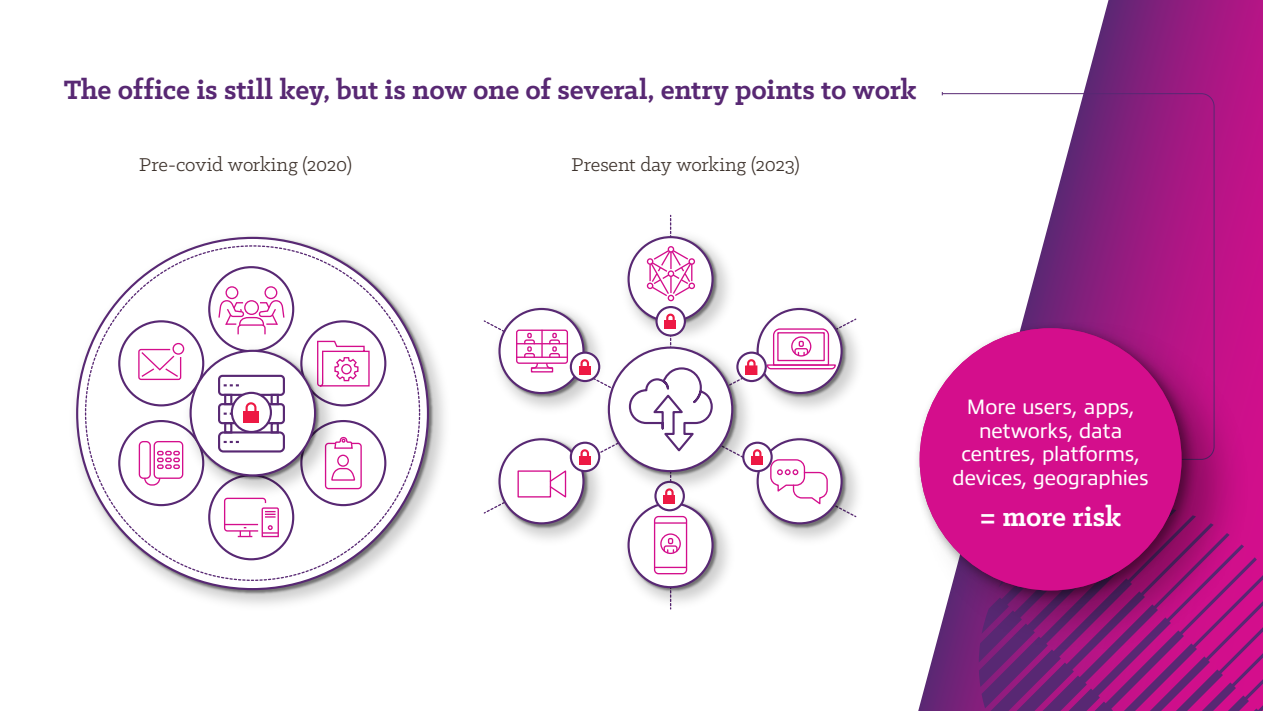
<style>
.page{position:relative;width:1263px;height:711px;background:#fff}
.page>*{position:absolute;margin:0;border:0;box-sizing:border-box;transform-origin:0 0}
.t1{font:700 30px "Klinic Slab";letter-spacing:-.005em;color:#582873}
.t2{font:700 30px "Klinic Slab";letter-spacing:-.005em;color:#fff}
.t3{font:21px/23.4px "Allumi Pro";letter-spacing:-.015em;color:#fff;text-align:center}
.t4{font:21px "Klinic Slab";letter-spacing:-.005em;color:#3e332d}
</style>
<div class="page">
<svg style="left:918px;top:0;width:345px;height:710px"></svg>
<svg style="left:979px;top:505px;width:284px;height:205px;background:#921b7e"></svg>
<svg style="left:941px;top:93px;width:274px;height:224px"></svg>
<img style="left:75px;top:235px;width:359px;height:360px">
<div style="left:77px;top:238px;width:351px;height:350px;background:#fff;border-radius:50%"></div>
<img style="left:626px;top:247px;width:93px;height:71px">
<div style="left:208px;top:266px;width:86px;height:86px;border:2px solid #582873;border-radius:50%"></div>
<div style="left:208px;top:474px;width:86px;height:86px;border:2px solid #582873;border-radius:50%"></div>
<div style="left:118px;top:419px;width:86px;height:87px;border:2px solid #582873;border-radius:50%"></div>
<div style="left:118px;top:320px;width:86px;height:86px;border:2px solid #582873;border-radius:50%"></div>
<div style="left:300px;top:419px;width:86px;height:87px;border:2px solid #582873;border-radius:50%"></div>
<div style="left:300px;top:320px;width:86px;height:86px;border:2px solid #582873;border-radius:50%"></div>
<img style="left:670px;top:523px;width:59px;height:87px">
<img style="left:627px;top:517px;width:92px;height:76px">
<img style="left:777px;top:459px;width:81px;height:81px">
<img style="left:758px;top:437px;width:90px;height:92px">
<div style="left:758px;top:439px;width:84px;height:84px;background:#fff;border-radius:50%"></div>
<div style="left:756px;top:438px;width:87px;height:86px;border:2px solid #582873;border-radius:50%"></div>
<img style="left:778px;top:318px;width:80px;height:91px">
<img style="left:759px;top:307px;width:89px;height:92px">
<div style="left:758px;top:309px;width:84px;height:84px;background:#fff;border-radius:50%"></div>
<div style="left:756px;top:308px;width:87px;height:86px;border:2px solid #582873;border-radius:50%"></div>
<img style="left:487px;top:444px;width:112px;height:96px">
<img style="left:497px;top:437px;width:93px;height:92px">
<div style="left:499px;top:439px;width:84px;height:84px;background:#fff;border-radius:50%"></div>
<div style="left:498px;top:438px;width:86px;height:86px;border:2px solid #582873;border-radius:50%"></div>
<img style="left:487px;top:322px;width:109px;height:87px">
<img style="left:497px;top:307px;width:93px;height:92px">
<div style="left:499px;top:309px;width:84px;height:84px;background:#fff;border-radius:50%"></div>
<div style="left:498px;top:308px;width:86px;height:86px;border:2px solid #582873;border-radius:50%"></div>
<div style="left:517px;top:470px;width:34px;height:27px;border:1px solid #d40e8c"></div>
<svg style="left:549px;top:470px;width:18px;height:28px"></svg>
<div style="left:516px;top:329px;width:52px;height:34px;border:1px solid #d40e8c;border-radius:2px"></div>
<hr style="left:517px;top:356px;width:50px;height:1px;background:#d40e8c">
<div style="left:531px;top:367px;width:22px;height:5px;border:1px solid #d40e8c"></div>
<hr style="left:517px;top:343px;width:50px;height:1px;background:#d40e8c">
<hr style="left:541px;top:330px;width:2px;height:27px;background:#d40e8c">
<svg style="left:523px;top:332px;width:16px;height:37px"></svg>
<svg style="left:545px;top:332px;width:16px;height:37px"></svg>
<svg style="left:777px;top:469px;width:51px;height:36px"></svg>
<div style="left:770px;top:459px;width:35px;height:26px;border:1px solid #d40e8c;border-radius:8px"></div>
<svg style="left:766px;top:327px;width:70px;height:43px"></svg>
<svg style="left:138px;top:348px;width:40px;height:32px"></svg>
<div style="left:172px;top:342px;width:12px;height:12px;border:1px solid #d40e8c;border-radius:50%"></div>
<div style="left:225px;top:286px;width:13px;height:13px;border:1px solid #d40e8c;border-radius:50%"></div>
<div style="left:264px;top:286px;width:13px;height:13px;border:1px solid #d40e8c;border-radius:50%"></div>
<svg style="left:218px;top:299px;width:67px;height:36px"></svg>
<svg style="left:343px;top:345px;width:27px;height:42px"></svg>
<div style="left:341px;top:363px;width:11px;height:11px;border:1px solid #d40e8c;border-radius:5px"></div>
<div style="left:337px;top:454px;width:12px;height:12px;border:1px solid #d40e8c;border-radius:50%"></div>
<svg style="left:343px;top:467px;width:13px;height:23px"></svg>
<div style="left:325px;top:442px;width:37px;height:47px;border:1px solid #d40e8c;border-radius:3px"></div>
<svg style="left:343px;top:436px;width:11px;height:13px"></svg>
<div style="left:139px;top:440px;width:12px;height:38px;border:1px solid #d40e8c;border-radius:4px"></div>
<div style="left:154px;top:440px;width:29px;height:38px;border:1px solid #d40e8c;border-radius:4px"></div>
<svg style="left:143px;top:476px;width:18px;height:10px"></svg>
<svg style="left:157px;top:450px;width:21px;height:18px"></svg>
<svg style="left:224px;top:503px;width:55px;height:34px"></svg>
<svg style="left:571px;top:442px;width:28px;height:29px"></svg>
<div style="left:570px;top:441px;width:30px;height:31px;border:2px solid #582873;border-radius:50%"></div>
<svg style="left:579px;top:448px;width:11px;height:7px"></svg>
<div style="left:579px;top:455px;width:11px;height:9px;background:#ed1944"></div>
<svg style="left:571px;top:352px;width:28px;height:29px"></svg>
<div style="left:570px;top:351px;width:30px;height:31px;border:2px solid #582873;border-radius:50%"></div>
<svg style="left:579px;top:358px;width:11px;height:7px"></svg>
<div style="left:579px;top:365px;width:11px;height:9px;background:#ed1944"></div>
<svg style="left:737px;top:352px;width:29px;height:29px"></svg>
<div style="left:736px;top:351px;width:31px;height:31px;border:2px solid #582873;border-radius:50%"></div>
<svg style="left:743px;top:442px;width:29px;height:29px"></svg>
<div style="left:742px;top:441px;width:31px;height:31px;border:2px solid #582873;border-radius:50%"></div>
<svg style="left:760px;top:448px;width:2px;height:7px"></svg>
<div style="left:752px;top:455px;width:11px;height:9px;background:#ed1944"></div>
<img style="left:178px;top:338px;width:165px;height:165px">
<img style="left:188px;top:348px;width:134px;height:133px">
<div style="left:191px;top:350px;width:124px;height:125px;background:#fff;border-radius:50%"></div>
<div style="left:218px;top:374px;width:67px;height:21px;border:2px solid #582873;border-radius:3px"></div>
<svg style="left:224px;top:384px;width:15px;height:2px"></svg>
<div style="left:224px;top:393px;width:8px;height:12px;border:2px solid #582873"></div>
<div style="left:271px;top:393px;width:8px;height:12px;border:2px solid #582873"></div>
<div style="left:218px;top:403px;width:67px;height:21px;border:2px solid #582873;border-radius:3px"></div>
<div style="left:224px;top:422px;width:8px;height:11px;border:2px solid #582873"></div>
<div style="left:271px;top:422px;width:8px;height:11px;border:2px solid #582873"></div>
<div style="left:218px;top:431px;width:67px;height:21px;border:2px solid #582873;border-radius:4px"></div>
<svg style="left:224px;top:440px;width:15px;height:2px"></svg>
<svg style="left:232px;top:392px;width:39px;height:39px"></svg>
<div style="left:231px;top:391px;width:41px;height:41px;border:2px solid #582873;border-radius:50%"></div>
<svg style="left:224px;top:401px;width:34px;height:13px"></svg>
<div style="left:243px;top:411px;width:16px;height:11px;background:#ed1944"></div>
<img style="left:596px;top:335px;width:164px;height:163px">
<img style="left:606px;top:345px;width:133px;height:132px">
<div style="left:609px;top:347px;width:123px;height:124px;background:#fff;border-radius:50%"></div>
<svg style="left:628px;top:215px;width:86px;height:393px"></svg>
<div style="left:915px;top:317px;width:337px;height:337px;background:#000;opacity:.3"></div>
<div style="left:913px;top:320px;width:285px;height:285px;background:#000;opacity:.45"></div>
<div style="left:920px;top:328px;width:261px;height:262px;background:#d40e8c;border-radius:50%"></div>
<h1 class="t1" style="left:64px;top:70px;width:854px">The office is still key, but is now one of several, entry points to work</h1>
<p class="t4" style="left:139px;top:151px;width:214px">Pre-covid working (2020)</p>
<p class="t4" style="left:572px;top:151px;width:229px">Present day working (2023)</p>
<p class="t3" style="left:952px;top:393px;width:198px">More users, apps, networks, data centres, platforms, devices, geographies</p>
<h1 class="t2" style="left:980px;top:496px;width:143px">= more risk</h1>
</div>
